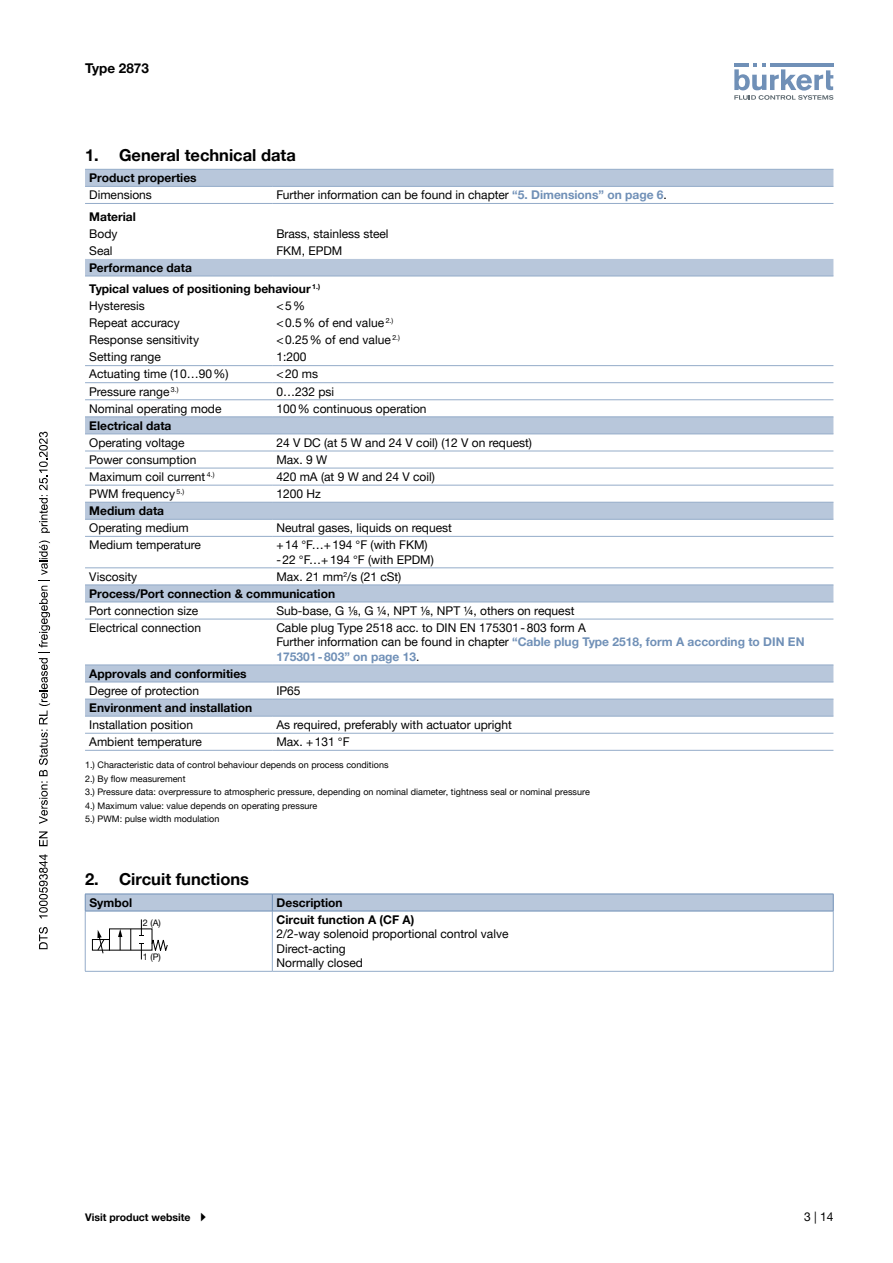
<style>
.page{position:relative;width:893px;height:1263px;background:#fff}
.page>*{position:absolute;margin:0;border:0;box-sizing:border-box;transform-origin:0 0}
.t1{font:700 16.5px "Helvetica Neue LTW1 G";color:#000}
.t2{font:700 13.5px "Helvetica Neue LTW1 G";color:#000}
.t3{font:12px/14.4px "Helvetica Neue LTW1 G";color:#000}
.t4{font:700 12px/21.3px "Helvetica Neue LTW1 G";color:#000}
.t5{font:700 10.5px "Helvetica Neue LTW1 G";color:#000}
.t6{font:9px/13.5px "Helvetica Neue LTW1 G";letter-spacing:.005em;color:#000}
.s1{font-weight:700;color:#7090b7}
.s2{font-weight:400}
</style>
<div class="page">
<svg style="left:734px;top:63px;width:99px;height:37px"></svg>
<svg style="left:85px;top:170px;width:748px;height:546px"></svg>
<hr style="left:272px;top:468px;width:561px;height:1px;background:#94acc9">
<hr style="left:272px;top:536px;width:561px;height:1px;background:#94acc9">
<hr style="left:272px;top:568px;width:561px;height:1px;background:#94acc9">
<hr style="left:85px;top:169px;width:187px;height:1px;background:#94acc9">
<hr style="left:272px;top:169px;width:561px;height:1px;background:#94acc9">
<hr style="left:85px;top:536px;width:187px;height:1px;background:#94acc9">
<hr style="left:85px;top:568px;width:187px;height:1px;background:#94acc9">
<hr style="left:85px;top:451px;width:187px;height:1px;background:#94acc9">
<hr style="left:272px;top:451px;width:561px;height:1px;background:#94acc9">
<hr style="left:85px;top:434px;width:187px;height:1px;background:#94acc9">
<hr style="left:272px;top:434px;width:561px;height:1px;background:#94acc9">
<hr style="left:85px;top:502px;width:187px;height:1px;background:#94acc9">
<hr style="left:85px;top:186px;width:187px;height:1px;background:#94acc9">
<hr style="left:272px;top:186px;width:561px;height:1px;background:#94acc9">
<hr style="left:85px;top:382px;width:187px;height:1px;background:#94acc9">
<hr style="left:272px;top:382px;width:561px;height:1px;background:#94acc9">
<hr style="left:85px;top:417px;width:187px;height:1px;background:#94acc9">
<hr style="left:272px;top:417px;width:561px;height:1px;background:#94acc9">
<hr style="left:85px;top:519px;width:187px;height:1px;background:#94acc9">
<hr style="left:272px;top:519px;width:561px;height:1px;background:#94acc9">
<hr style="left:85px;top:585px;width:187px;height:1px;background:#94acc9">
<hr style="left:272px;top:585px;width:561px;height:1px;background:#94acc9">
<hr style="left:85px;top:602px;width:187px;height:1px;background:#94acc9">
<hr style="left:272px;top:602px;width:561px;height:1px;background:#94acc9">
<hr style="left:85px;top:619px;width:187px;height:1px;background:#94acc9">
<hr style="left:272px;top:619px;width:561px;height:1px;background:#94acc9">
<hr style="left:85px;top:665px;width:187px;height:1px;background:#94acc9">
<hr style="left:272px;top:665px;width:561px;height:1px;background:#94acc9">
<hr style="left:85px;top:682px;width:187px;height:1px;background:#94acc9">
<hr style="left:272px;top:682px;width:561px;height:1px;background:#94acc9">
<hr style="left:85px;top:699px;width:187px;height:1px;background:#94acc9">
<hr style="left:272px;top:699px;width:561px;height:1px;background:#94acc9">
<hr style="left:85px;top:750px;width:187px;height:1px;background:#94acc9">
<hr style="left:272px;top:750px;width:561px;height:1px;background:#94acc9">
<hr style="left:85px;top:365px;width:187px;height:1px;background:#94acc9">
<hr style="left:272px;top:365px;width:561px;height:1px;background:#94acc9">
<hr style="left:85px;top:468px;width:187px;height:1px;background:#94acc9">
<hr style="left:85px;top:485px;width:187px;height:1px;background:#94acc9">
<hr style="left:85px;top:716px;width:187px;height:1px;background:#94acc9">
<hr style="left:272px;top:716px;width:561px;height:1px;background:#94acc9">
<hr style="left:85px;top:733px;width:187px;height:1px;background:#94acc9">
<hr style="left:272px;top:733px;width:561px;height:1px;background:#94acc9">
<hr style="left:85px;top:399px;width:187px;height:1px;background:#94acc9">
<hr style="left:85px;top:203px;width:187px;height:1px;background:#94acc9">
<hr style="left:272px;top:203px;width:561px;height:1px;background:#94acc9">
<hr style="left:85px;top:276px;width:187px;height:1px;background:#94acc9">
<hr style="left:272px;top:276px;width:561px;height:1px;background:#94acc9">
<hr style="left:272px;top:485px;width:561px;height:1px;background:#94acc9">
<hr style="left:272px;top:502px;width:561px;height:1px;background:#94acc9">
<hr style="left:272px;top:399px;width:561px;height:1px;background:#94acc9">
<hr style="left:85px;top:911px;width:1px;height:60px;background:#94acc9">
<hr style="left:272px;top:911px;width:1px;height:60px;background:#94acc9">
<hr style="left:833px;top:911px;width:1px;height:60px;background:#94acc9">
<hr style="left:85px;top:971px;width:187px;height:1px;background:#94acc9">
<hr style="left:272px;top:971px;width:561px;height:1px;background:#94acc9">
<hr style="left:85px;top:911px;width:187px;height:1px;background:#7090b7">
<hr style="left:272px;top:911px;width:561px;height:1px;background:#7090b7">
<svg style="left:85px;top:894px;width:749px;height:17px;background:#b3c3d8"></svg>
<div style="left:92px;top:939px;width:18px;height:11px;border:1px solid #000"></div>
<svg style="left:97px;top:930px;width:8px;height:24px"></svg>
<svg style="left:130px;top:929px;width:1px;height:21px"></svg>
<svg style="left:139px;top:943px;width:5px;height:16px"></svg>
<svg style="left:139px;top:919px;width:5px;height:17px"></svg>
<svg style="left:118px;top:929px;width:4px;height:21px"></svg>
<svg style="left:151px;top:937px;width:17px;height:14px"></svg>
<svg style="left:39px;top:927px;width:9px;height:22px"></svg>
<svg style="left:39px;top:854px;width:9px;height:64px"></svg>
<svg style="left:39px;top:831px;width:9px;height:15px"></svg>
<svg style="left:39px;top:540px;width:11px;height:284px"></svg>
<svg style="left:39px;top:432px;width:11px;height:101px"></svg>
<p class="t2" style="left:85px;top:60px;width:65px">Type 2873</p>
<h1 class="t1" style="left:85px;top:145px;width:212px">1. General technical data</h1>
<p class="t4" style="left:89px;top:167px;width:109px">Product properties</p>
<p class="t3" style="left:89px;top:188px;width:64px">Dimensions</p>
<p class="t3" style="left:276px;top:188px;width:392px">Further information can be found in chapter <span class="s1">“5. Dimensions” on page 6</span>.</p>
<p class="t4" style="left:89px;top:206px;width:48px">Material</p>
<p class="t3" style="left:89px;top:226px;width:30px">Body</p>
<p class="t3" style="left:276px;top:226px;width:114px">Brass, stainless steel</p>
<p class="t3" style="left:89px;top:243px;width:25px">Seal</p>
<p class="t3" style="left:276px;top:243px;width:68px">FKM, EPDM</p>
<p class="t4" style="left:89px;top:257px;width:232px">Performance data<br>Typical values of positioning behaviour <sup>1.)</sup></p>
<p class="t3" style="left:89px;top:299px;width:57px">Hysteresis</p>
<p class="t3" style="left:276px;top:299px;width:30px">&lt;5%</p>
<p class="t3" style="left:89px;top:316px;width:92px">Repeat accuracy</p>
<p class="t3" style="left:276px;top:316px;width:118px">&lt;0.5% of end value <sup>2.)</sup></p>
<p class="t3" style="left:89px;top:333px;width:111px">Response sensitivity</p>
<p class="t3" style="left:276px;top:333px;width:125px">&lt;0.25% of end value <sup>2.)</sup></p>
<p class="t3" style="left:89px;top:350px;width:73px">Setting range</p>
<p class="t3" style="left:276px;top:350px;width:32px">1:200</p>
<p class="t3" style="left:89px;top:367px;width:141px">Actuating time (10…90%)</p>
<p class="t3" style="left:276px;top:367px;width:43px">&lt;20 ms</p>
<p class="t3" style="left:89px;top:384px;width:91px">Pressure range <sup>3.)</sup></p>
<p class="t3" style="left:276px;top:384px;width:59px">0…232 psi</p>
<p class="t3" style="left:89px;top:401px;width:134px">Nominal operating mode</p>
<p class="t3" style="left:276px;top:401px;width:152px">100% continuous operation</p>
<p class="t4" style="left:89px;top:415px;width:84px">Electrical data</p>
<p class="t3" style="left:89px;top:435px;width:97px">Operating voltage</p>
<p class="t3" style="left:276px;top:435px;width:257px">24 V DC (at 5 W and 24 V coil) (12 V on request)</p>
<p class="t3" style="left:89px;top:452px;width:109px">Power consumption</p>
<p class="t3" style="left:276px;top:452px;width:52px">Max. 9 W</p>
<p class="t3" style="left:89px;top:469px;width:127px">Maximum coil current <sup>4.)</sup></p>
<p class="t3" style="left:276px;top:469px;width:160px">420 mA (at 9 W and 24 V coil)</p>
<p class="t3" style="left:89px;top:486px;width:96px">PWM frequency <sup>5.)</sup></p>
<p class="t3" style="left:276px;top:486px;width:46px">1200 Hz</p>
<p class="t4" style="left:89px;top:500px;width:76px">Medium data</p>
<p class="t3" style="left:89px;top:521px;width:101px">Operating medium</p>
<p class="t3" style="left:276px;top:521px;width:177px">Neutral gases, liquids on request</p>
<p class="t3" style="left:89px;top:538px;width:113px">Medium temperature</p>
<p class="t3" style="left:276px;top:538px;width:159px">+14 °F…+194 °F (with FKM) -22 °F…+194 °F (with EPDM)</p>
<p class="t3" style="left:89px;top:569px;width:49px">Viscosity</p>
<p class="t4" style="left:89px;top:568px;width:314px;line-height:17.1px;text-indent:187px"><span class="s2">Max. 21 mm</span><sup>2</sup><span class="s2">/s (21 cSt)<br></span>Process/Port connection &amp; communication</p>
<p class="t3" style="left:89px;top:603px;width:110px">Port connection size</p>
<p class="t3" style="left:276px;top:603px;width:300px">Sub-base, G ⅛, G ¼, NPT ⅛, NPT ¼, others on request</p>
<p class="t3" style="left:89px;top:620px;width:113px">Electrical connection</p>
<p class="t3" style="left:276px;top:620px;width:530px">Cable plug Type 2518 acc. to DIN EN 175301-803 form A<br>Further information can be found in chapter <span class="s1">“Cable plug Type 2518, form A according to DIN EN<br>175301-803” on page 13</span>.</p>
<p class="t4" style="left:89px;top:663px;width:159px">Approvals and conformities</p>
<p class="t3" style="left:89px;top:683px;width:111px">Degree of protection</p>
<p class="t3" style="left:276px;top:683px;width:26px">IP65</p>
<p class="t4" style="left:89px;top:697px;width:164px">Environment and installation</p>
<p class="t3" style="left:89px;top:717px;width:105px">Installation position</p>
<p class="t3" style="left:276px;top:717px;width:237px">As required, preferably with actuator upright</p>
<p class="t3" style="left:89px;top:734px;width:114px">Ambient temperature</p>
<p class="t3" style="left:276px;top:734px;width:75px">Max. +131 °F</p>
<p class="t6" style="left:85px;top:758px;width:506px">1.) Characteristic data of control behaviour depends on process conditions<br>2.) By flow measurement<br>3.) Pressure data: overpressure to atmospheric pressure, depending on nominal diameter, tightness seal or nominal pressure 4.) Maximum value: value depends on operating pressure<br>5.) PWM: pulse width modulation</p>
<h1 class="t1" style="left:85px;top:869px;width:166px">2. Circuit functions</h1>
<p class="t4" style="left:89px;top:892px;width:44px">Symbol</p>
<p class="t4" style="left:277px;top:892px;width:67px">Description</p>
<p class="t6" style="left:143px;top:916px;width:19px">2 (A)</p>
<p class="t6" style="left:143px;top:950px;width:19px">1 (P)</p>
<p class="t4" style="left:277px;top:909px;width:139px">Circuit function A (CF A)</p>
<p class="t3" style="left:277px;top:927px;width:233px">2/2-way solenoid proportional control valve<br>Direct-acting<br>Normally closed</p>
<p class="t5" style="left:85px;top:1211px;width:107px">Visit product website</p>
<p class="t3" style="left:804px;top:1209px;width:31px">3 | 14</p>
</div>
